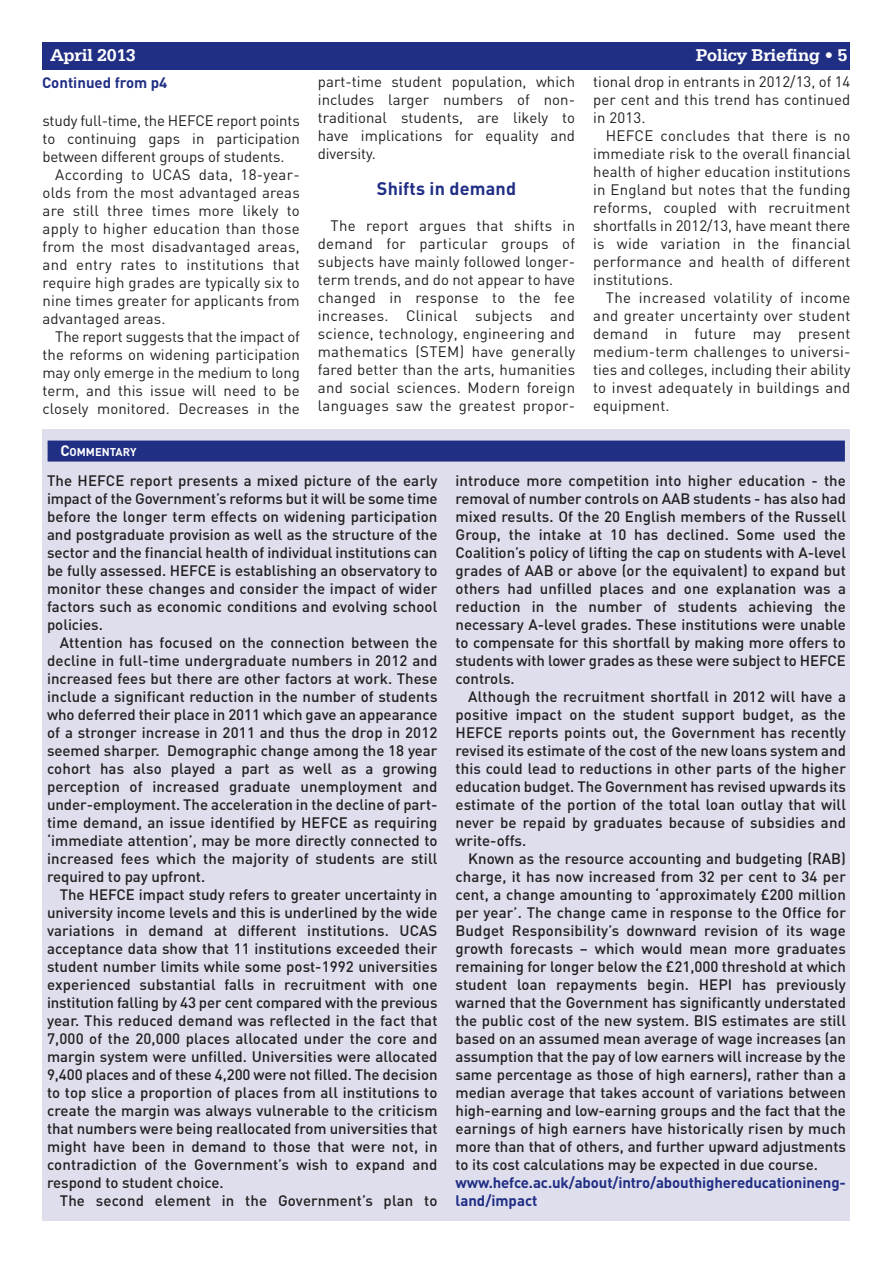
<style>
.page{position:relative;width:893px;height:1263px;background:#fff}
.page>*{position:absolute;margin:0;border:0;box-sizing:border-box;transform-origin:0 0}
.t1{font:700 18px "Serifa";letter-spacing:-.025em;color:#fff}
.t2{font:700 18px "DIN";letter-spacing:.01em;color:#202e84}
.t3{font:500 15px/18px "DIN";color:#231f20;text-align:justify}
.t4{font:15px/18px "DIN";letter-spacing:.005em;color:#231f20;text-align:justify}
.t5{font:700 15px/18px "DIN";letter-spacing:-.01em;color:#202e84}
.t6{font:700 11.25px "DIN";color:#fff}
.s1{font-size:15px}
</style>
<div class="page">
<div style="left:43px;top:43px;width:807px;height:27px;background:#202e84"></div>
<div style="left:43px;top:429px;width:807px;height:791px;background:#dedeed"></div>
<div style="left:48px;top:440px;width:797px;height:21px;background:#202e84"></div>
<p class="t1" style="left:50px;top:49px;width:87px">April 2013</p>
<p class="t1" style="left:696px;top:49px;width:153px">Policy Briefing • 5</p>
<p class="t5" style="left:42px;top:73px;width:127px">Continued from p4</p>
<p class="t4" style="left:43px;top:111px;width:259px">study full-time, the HEFCE report points to continuing gaps in participation between different groups of students.</p>
<p class="t4" style="left:43px;top:165px;width:259px;text-indent:13px">According to UCAS data, 18-year&shy;olds from the most advantaged areas are still three times more likely to apply to higher education than those from the most disadvantaged areas, and entry rates to institutions that require high grades are typically six to nine times greater for applicants from advantaged areas.</p>
<p class="t4" style="left:43px;top:327px;width:259px;text-indent:13px">The report suggests that the impact of the reforms on widening participation may only emerge in the medium to long term, and this issue will need to be closely monitored. Decreases in the</p>
<p class="t6" style="left:60px;top:445px;width:78px"><span class="s1">C</span>OMMENTARY</p>
<p class="t4" style="left:318px;top:73px;width:259px">part-time student population, which includes larger numbers of non&shy;traditional students, are likely to have implications for equality and diversity.</p>
<p class="t2" style="left:377px;top:178px;width:141px">Shifts in demand</p>
<p class="t4" style="left:318px;top:217px;width:259px;text-indent:13px">The report argues that shifts in demand for particular groups of subjects have mainly followed longer&shy;term trends, and do not appear to have changed in response to the fee increases. Clinical subjects and science, technology, engineering and mathematics (STEM) have generally fared better than the arts, humanities and social sciences. Modern foreign languages saw the greatest propor-</p>
<p class="t4" style="left:593px;top:73px;width:259px">tional drop in entrants in 2012/13, of 14 per cent and this trend has continued in 2013.</p>
<p class="t4" style="left:593px;top:127px;width:259px;text-indent:13px">HEFCE concludes that there is no immediate risk to the overall financial health of higher education institutions in England but notes that the funding reforms, coupled with recruitment shortfalls in 2012/13, have meant there is wide variation in the financial performance and health of different institutions.</p>
<p class="t4" style="left:593px;top:289px;width:259px;text-indent:13px">The increased volatility of income and greater uncertainty over student demand in future may present medium-term challenges to universi&shy;ties and colleges, including their ability to invest adequately in buildings and equipment.</p>
<p class="t3" style="left:47px;top:472px;width:392px">The HEFCE report presents a mixed picture of the early impact of the Government’s reforms but it will be some time before the longer term effects on widening participation and postgraduate provision as well as the structure of the sector and the financial health of individual institutions can be fully assessed. HEFCE is establishing an observatory to monitor these changes and consider the impact of wider factors such as economic conditions and evolving school policies.</p>
<p class="t3" style="left:47px;top:634px;width:392px;text-indent:13px">Attention has focused on the connection between the decline in full-time undergraduate numbers in 2012 and increased fees but there are other factors at work. These include a significant reduction in the number of students who deferred their place in 2011 which gave an appearance of a stronger increase in 2011 and thus the drop in 2012 seemed sharper. Demographic change among the 18 year cohort has also played a part as well as a growing perception of increased graduate unemployment and under-employment. The acceleration in the decline of part&shy;time demand, an issue identified by HEFCE as requiring ‘immediate attention’, may be more directly connected to increased fees which the majority of students are still required to pay upfront.</p>
<p class="t3" style="left:47px;top:886px;width:392px;text-indent:13px">The HEFCE impact study refers to greater uncertainty in university income levels and this is underlined by the wide variations in demand at different institutions. UCAS acceptance data show that 11 institutions exceeded their student number limits while some post-1992 universities experienced substantial falls in recruitment with one institution falling by 43 per cent compared with the previous year. This reduced demand was reflected in the fact that 7,000 of the 20,000 places allocated under the core and margin system were unfilled. Universities were allocated 9,400 places and of these 4,200 were not filled. The decision to top slice a proportion of places from all institutions to create the margin was always vulnerable to the criticism that numbers were being reallocated from universities that might have been in demand to those that were not, in contradiction of the Government’s wish to expand and respond to student choice.</p>
<p class="t3" style="left:60px;top:1192px;width:379px">The second element in the Government’s plan to</p>
<p class="t3" style="left:455px;top:472px;width:392px">introduce more competition into higher education - the removal of number controls on AAB students - has also had mixed results. Of the 20 English members of the Russell Group, the intake at 10 has declined. Some used the Coalition’s policy of lifting the cap on students with A-level grades of AAB or above (or the equivalent) to expand but others had unfilled places and one explanation was a reduction in the number of students achieving the necessary A-level grades. These institutions were unable to compensate for this shortfall by making more offers to students with lower grades as these were subject to HEFCE controls.</p>
<p class="t3" style="left:455px;top:688px;width:392px;text-indent:13px">Although the recruitment shortfall in 2012 will have a positive impact on the student support budget, as the HEFCE reports points out, the Government has recently revised its estimate of the cost of the new loans system and this could lead to reductions in other parts of the higher education budget. The Government has revised upwards its estimate of the portion of the total loan outlay that will never be repaid by graduates because of subsidies and write-offs.</p>
<p class="t3" style="left:455px;top:850px;width:392px;text-indent:13px">Known as the resource accounting and budgeting (RAB) charge, it has now increased from 32 per cent to 34 per cent, a change amounting to ‘approximately £200 million per year’. The change came in response to the Office for Budget Responsibility’s downward revision of its wage growth forecasts – which would mean more graduates remaining for longer below the £21,000 threshold at which student loan repayments begin. HEPI has previously warned that the Government has significantly understated the public cost of the new system. BIS estimates are still based on an assumed mean average of wage increases (an assumption that the pay of low earners will increase by the same percentage as those of high earners), rather than a median average that takes account of variations between high-earning and low-earning groups and the fact that the earnings of high earners have historically risen by much more than that of others, and further upward adjustments to its cost calculations may be expected in due course.</p>
<p class="t5" style="left:455px;top:1174px;width:392px">www.hefce.ac.uk/about/intro/abouthighereducationineng&shy;land/impact</p>
</div>
